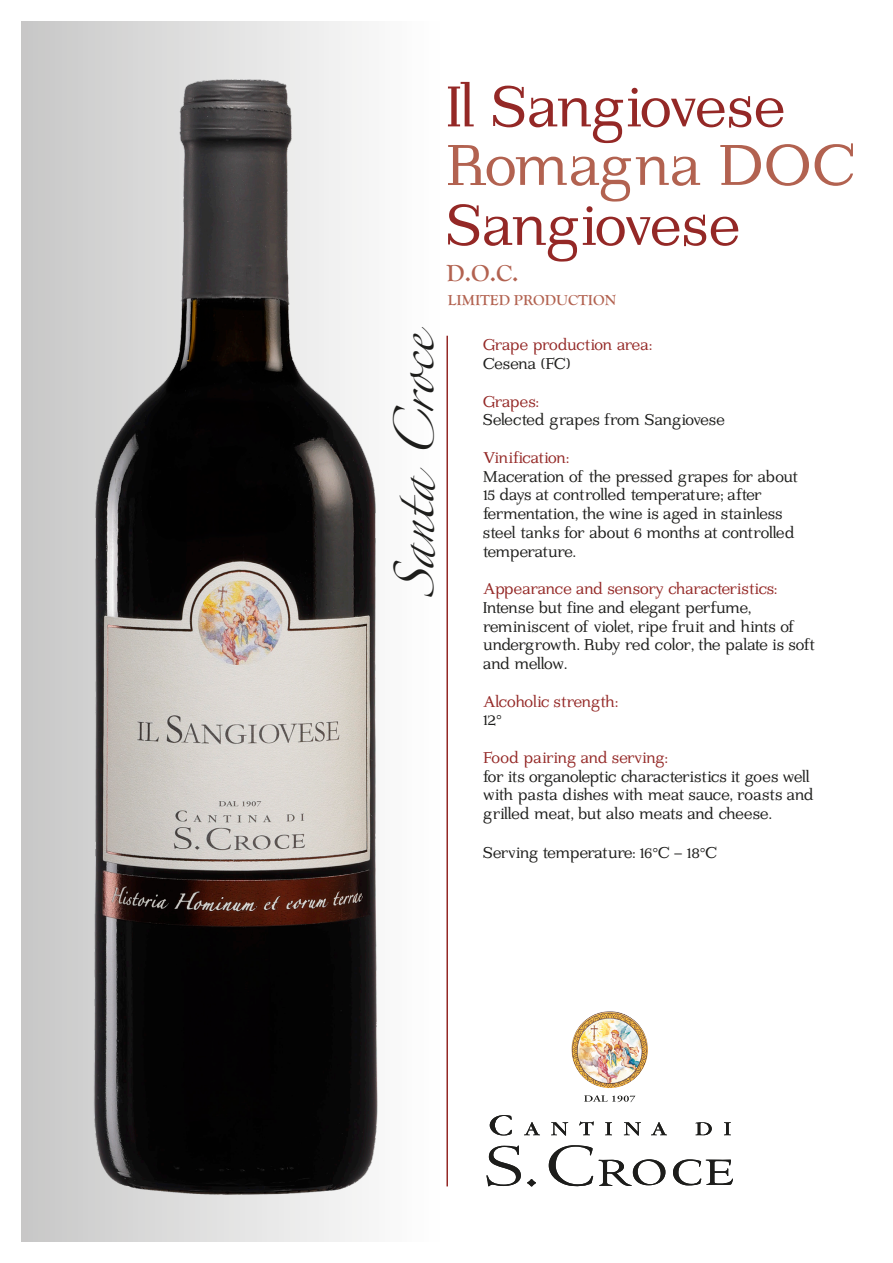
<style>
.page{position:relative;width:893px;height:1263px;background:#fff}
.page>*{position:absolute;margin:0;border:0;box-sizing:border-box;transform-origin:0 0}
.t1{font:66px "Imprimerie";letter-spacing:-.045em;color:#942826}
.t2{font:66px "Imprimerie";letter-spacing:-.025em;color:#b26250}
.t3{font:36px "Zapfino";color:#1d1d1b}
.t4{font:700 24px "Goudy Old Style T";color:#b26250}
.t5{font:18px/18.8px "Imprimerie";letter-spacing:-.05em;color:#1d1d1b}
.t6{font:18px "Imprimerie";letter-spacing:-.05em;color:#942826}
.t7{font:700 15px "Goudy Old Style T";color:#b26250}
</style>
<div class="page">
<div style="left:21px;top:21px;width:425px;height:1221px;background:linear-gradient(to right,#c8c8c7,#fff)"></div>
<hr style="left:446px;top:336px;width:2px;height:850px;background:#942826">
<svg style="left:486px;top:1115px;width:247px;height:72px"></svg>
<img style="left:573px;top:1012px;width:74px;height:75px">
<div style="left:571px;top:1010px;width:78px;height:79px;border:1px solid #fff;border-radius:50%"></div>
<svg style="left:584px;top:1095px;width:51px;height:7px"></svg>
<img style="left:86px;top:79px;width:297px;height:1115px">
<h1 class="t1" style="left:446px;top:73px;width:341px">Il Sangiovese</h1>
<h1 class="t2" style="left:446px;top:131px;width:412px">Romagna DOC</h1>
<h1 class="t1" style="left:446px;top:191px;width:296px">Sangiovese</h1>
<p class="t7" style="left:448px;top:292px;width:170px">LIMITED PRODUCTION</p>
<h3 class="t4" style="left:446px;top:259px;width:74px">D.O.C.</h3>
<h2 class="t3" style="left:399px;top:599px;width:274px;rotate:-90deg">Santa Croce</h2>
<p class="t6" style="left:483px;top:336px;width:171px">Grape production area:</p>
<p class="t5" style="left:483px;top:355px;width:89px">Cesena (FC)</p>
<p class="t6" style="left:483px;top:392px;width:57px">Grapes:</p>
<p class="t5" style="left:483px;top:412px;width:244px">Selected grapes from Sangiovese</p>
<p class="t6" style="left:483px;top:448px;width:88px">Vinification:</p>
<p class="t5" style="left:483px;top:468px;width:317px">Maceration of the pressed grapes for about 15 days at controlled temperature; after fermentation, the wine is aged in stainless steel tanks for about 6 months at controlled temperature.</p>
<p class="t6" style="left:483px;top:579px;width:295px">Appearance and sensory characteristics:</p>
<p class="t5" style="left:483px;top:599px;width:334px">Intense but fine and elegant perfume, reminiscent of violet, ripe fruit and hints of undergrowth. Ruby red color, the palate is soft and mellow.</p>
<p class="t6" style="left:483px;top:692px;width:136px">Alcoholic strength:</p>
<p class="t5" style="left:483px;top:712px;width:20px">12°</p>
<p class="t6" style="left:483px;top:748px;width:186px">Food pairing and serving:</p>
<p class="t5" style="left:483px;top:768px;width:332px">for its organoleptic characteristics it goes well with pasta dishes with meat sauce, roasts and grilled meat, but also meats and cheese.</p>
<p class="t5" style="left:483px;top:844px;width:236px">Serving temperature: 16°C – 18°C</p>
</div>
